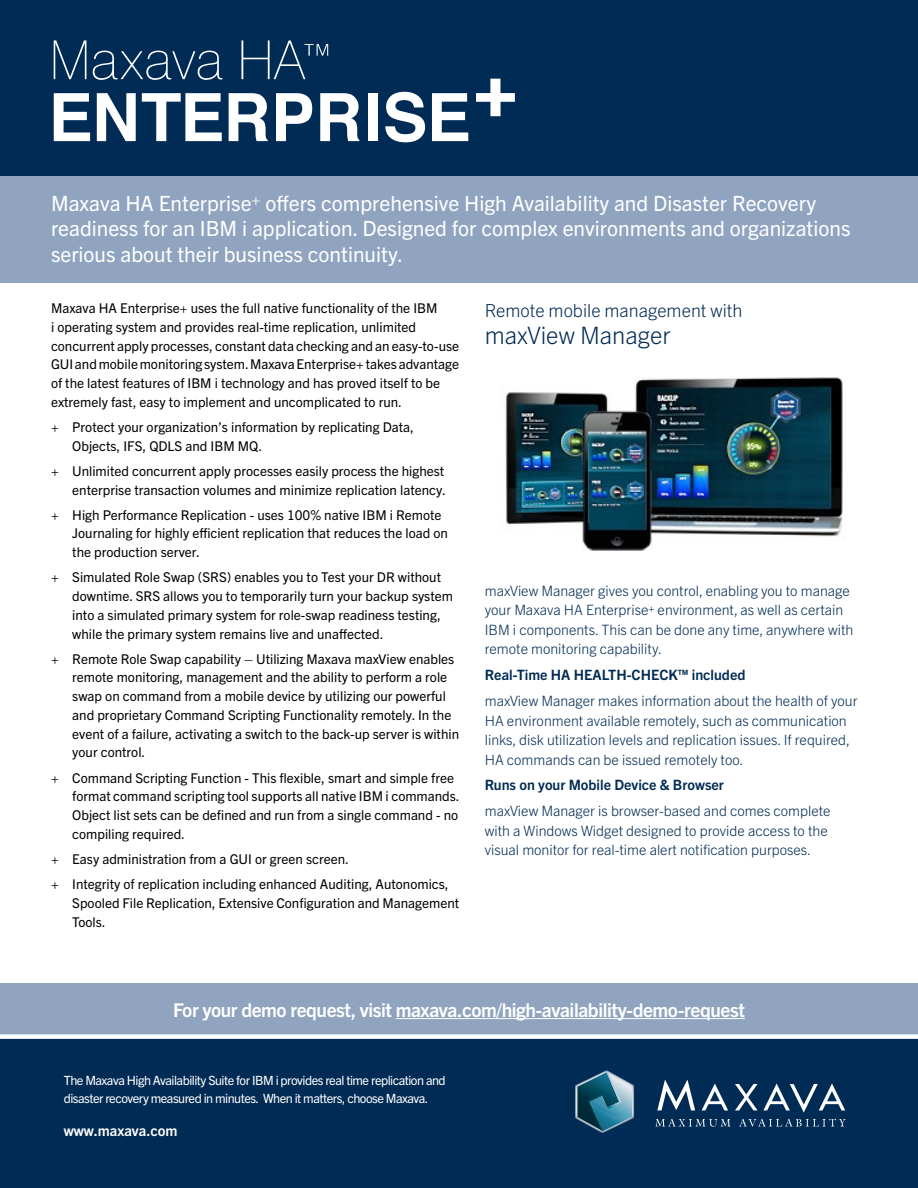
<style>
.page{position:relative;width:918px;height:1188px;background:#fff}
.page>*{position:absolute;margin:0;border:0;box-sizing:border-box;transform-origin:0 0}
.t1{font:300 24px "Trade Gothic Next LT Pro";color:#002b54}
.t2{font:21px/25.5px "Trade Gothic Next LT Pro";color:#fff}
.t3{font:700 19.05px "Trade Gothic Next LT Pro";letter-spacing:-.02em;color:#fff}
.t4{font:300 18px "Trade Gothic Next LT Pro";color:#002b54}
.t5{font:700 14.55px "Trade Gothic Next LT Pro";color:#fff}
.t6{font:300 14.25px/19.5px "Trade Gothic Next LT Pro";color:#002b54}
.t7{font:700 14.25px "Trade Gothic Next LT Pro";color:#002b54}
.t8{font:13.5px/18.8px "Trade Gothic Next LT Pro";color:#000}
.t9{font:12.75px/18px "Trade Gothic Next LT Pro";letter-spacing:-.04em;color:#fff}
</style>
<div class="page">
<div style="left:0;top:0;width:918px;height:189px;background:#002b54"></div>
<div style="left:0;top:176px;width:918px;height:107px;background:#90a4c0"></div>
<div style="left:0;top:1018px;width:918px;height:170px;background:#002b54"></div>
<div style="left:0;top:983px;width:918px;height:52px;background:#90a4c0"></div>
<svg style="left:655px;top:1119px;width:76px;height:8px"></svg>
<svg style="left:739px;top:1119px;width:107px;height:8px"></svg>
<svg style="left:657px;top:1080px;width:38px;height:30px"></svg>
<svg style="left:735px;top:1084px;width:110px;height:28px"></svg>
<svg style="left:702px;top:1084px;width:26px;height:26px"></svg>
<svg style="left:575px;top:1070px;width:59px;height:63px"></svg>
<div style="left:0;top:1034px;width:918px;height:5px;background:#fff"></div>
<hr style="left:396px;top:1018px;width:349px;height:1px;background:#fff">
<svg style="left:54px;top:40px;width:32px;height:39px"></svg>
<svg style="left:93px;top:51px;width:129px;height:29px"></svg>
<svg style="left:241px;top:40px;width:87px;height:39px"></svg>
<svg style="left:54px;top:93px;width:36px;height:48px"></svg>
<svg style="left:97px;top:93px;width:39px;height:48px"></svg>
<svg style="left:476px;top:79px;width:39px;height:37px"></svg>
<svg style="left:142px;top:93px;width:80px;height:48px"></svg>
<svg style="left:229px;top:93px;width:39px;height:48px"></svg>
<svg style="left:276px;top:93px;width:36px;height:48px"></svg>
<svg style="left:320px;top:93px;width:39px;height:48px"></svg>
<div style="left:368px;top:93px;width:10px;height:48px;background:#fff"></div>
<svg style="left:385px;top:92px;width:40px;height:50px"></svg>
<svg style="left:432px;top:93px;width:36px;height:48px"></svg>
<img style="left:505px;top:377px;width:338px;height:174px">
<h2 class="t2" style="left:51px;top:189px;width:801px">Maxava HA Enterprise<sup>+</sup> offers comprehensive High Availability and Disaster Recovery readiness for an IBM i application. Designed for complex environments and organizations serious about their business continuity.</h2>
<p class="t8" style="left:51px;top:298px;width:410px">Maxava HA Enterprise+ uses the full native functionality of the IBM<br>i operating system and provides real-time replication, unlimited concurrent apply processes, constant data checking and an easy-to-use GUI and mobile monitoring system. Maxava Enterprise+ takes advantage of the latest features of IBM i technology and has proved itself to be extremely fast, easy to implement and uncomplicated to run.</p>
<p class="t8" style="left:72px;top:417px;width:343px;text-indent:-21px">+ Protect your organization’s information by replicating Data,<br>Objects, IFS, QDLS and IBM MQ.</p>
<p class="t8" style="left:51px;top:461px;width:396px;text-align:right">+ Unlimited concurrent apply processes easily process the highest enterprise transaction volumes and minimize replication latency.</p>
<p class="t8" style="left:72px;top:504px;width:377px;text-indent:-21px">+ High Performance Replication - uses 100% native IBM i Remote<br>Journaling for highly efficient replication that reduces the load on the production server.</p>
<p class="t8" style="left:72px;top:567px;width:382px;text-indent:-21px">+ Simulated Role Swap (SRS) enables you to Test your DR without downtime. SRS allows you to temporarily turn your backup system into a simulated primary system for role-swap readiness testing, while the primary system remains live and unaffected.</p>
<p class="t8" style="left:72px;top:648px;width:388px;text-indent:-21px">+ Remote Role Swap capability – Utilizing Maxava maxView enables remote monitoring, management and the ability to perform a role swap on command from a mobile device by utilizing our powerful and proprietary Command Scripting Functionality remotely. In the event of a failure, activating a switch to the back-up server is within your control.</p>
<p class="t8" style="left:72px;top:767px;width:389px;text-indent:-21px">+ Command Scripting Function - This flexible, smart and simple free format command scripting tool supports all native IBM i commands.<br>Object list sets can be defined and run from a single command - no compiling required.</p>
<p class="t8" style="left:51px;top:846px;width:399px;line-height:25px">+ Easy administration from a GUI or green screen.<br>+ Integrity of replication including enhanced Auditing, Autonomics,</p>
<p class="t8" style="left:72px;top:893px;width:388px">Spooled File Replication, Extensive Configuration and Management<br>Tools.</p>
<h3 class="t4" style="left:485px;top:298px;width:259px">Remote mobile management with</h3>
<h1 class="t1" style="left:485px;top:318px;width:187px">maxView Manager</h1>
<p class="t6" style="left:485px;top:580px;width:370px">maxView Manager gives you control, enabling you to manage your Maxava HA Enterprise<sup>+</sup> environment, as well as certain IBM i components. This can be done any time, anywhere with remote monitoring capability.</p>
<p class="t7" style="left:485px;top:665px;width:262px">Real-Time HA HEALTH-CHECK™ included</p>
<p class="t6" style="left:485px;top:690px;width:374px">maxView Manager makes information about the health of your HA environment available remotely, such as communication links, disk utilization levels and replication issues. If required, HA commands can be issued remotely too.</p>
<p class="t7" style="left:485px;top:775px;width:241px">Runs on your Mobile Device &amp; Browser</p>
<p class="t6" style="left:485px;top:800px;width:347px">maxView Manager is browser-based and comes complete with a Windows Widget designed to provide access to the visual monitor for real-time alert notification purposes.</p>
<h3 class="t3" style="left:173px;top:997px;width:573px">For your demo request, visit maxava.com/high-availability-demo-request</h3>
<p class="t9" style="left:64px;top:1071px;width:383px">The Maxava High Availability Suite for IBM i provides real time replication and disaster recovery measured in minutes. When it matters, choose Maxava.</p>
<p class="t5" style="left:64px;top:1120px;width:115px">www.maxava.com</p>
</div>
